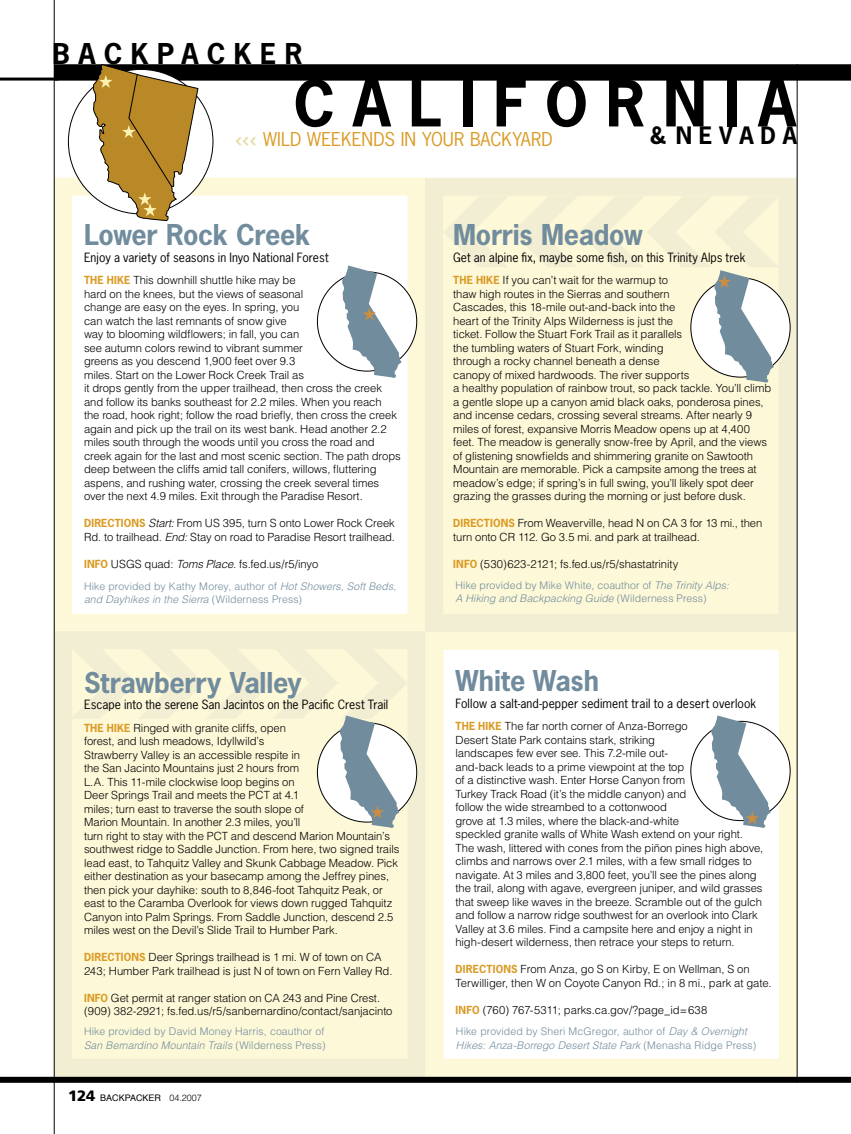
<style>
.page{position:relative;width:851px;height:1134px;background:#fff}
.page>*{position:absolute;margin:0;border:0;box-sizing:border-box;transform-origin:0 0}
.t1{font:700 60px "News Gothic";letter-spacing:.295em;color:#000}
.t2{font:700 27px "News Gothic";letter-spacing:-.015em;color:#718c9d}
.t3{font:700 27px "News Gothic";letter-spacing:.31em;color:#000}
.t4{font:700 27px "News Gothic";color:#708b9d}
.t5{font:700 22.65px "News Gothic";letter-spacing:.295em;color:#000}
.t6{font:18px "News Gothic";color:#da9a23}
.t7{font:12px "News Gothic";letter-spacing:.005em;color:#000}
.t8{font:300 11.25px/13.5px "Helvetica";letter-spacing:-.005em;color:#000}
.t9{font:300 10.5px/13.5px "Helvetica";letter-spacing:.01em;color:#718c9d}
.t10{font:9px "Helvetica";color:#000}
.s1{font-family:"Dispatch";font-weight:700;color:#e6dfab}
.s2{font-family:"News Gothic";font-weight:700;font-size:10.5px;color:#da9a23}
.s3{font-style:italic}
.s4{font-family:"Frutiger";font-weight:900;font-size:15px}
.s5{font-weight:300}
.s6{font-family:"News Gothic";font-weight:700;font-size:10.5px;color:#d99923}
</style>
<div class="page">
<div style="left:54px;top:178px;width:371px;height:454px;border:18px solid #fdf8d8"></div>
<div style="left:317px;top:272px;width:99px;height:99px;background:#fff;border-radius:50%"></div>
<div style="left:425px;top:632px;width:371px;height:445px;border:18px solid #fdf8d8"></div>
<div style="left:690px;top:721px;width:100px;height:100px;background:#fff;border-radius:50%"></div>
<div style="left:434px;top:187px;width:353px;height:436px;background:#fdf8d8"></div>
<div style="left:425px;top:178px;width:371px;height:454px;border:18px solid #f2eed4"></div>
<div style="left:690px;top:278px;width:100px;height:99px;background:#fff;border-radius:50%"></div>
<div style="left:63px;top:640px;width:353px;height:428px;background:#fdf8d8"></div>
<div style="left:54px;top:631px;width:371px;height:446px;border:18px solid #f2eed4"></div>
<div style="left:54px;top:64px;width:796px;height:17px;background:#000"></div>
<div style="left:68px;top:69px;width:145px;height:145px;background:#fff;border-radius:50%"></div>
<div style="left:317px;top:723px;width:99px;height:99px;background:#fff;border-radius:50%"></div>
<svg style="left:443px;top:196px;width:336px;height:187px"></svg>
<svg style="left:711px;top:716px;width:59px;height:112px"></svg>
<svg style="left:93px;top:64px;width:105px;height:157px"></svg>
<svg style="left:70px;top:648px;width:337px;height:180px"></svg>
<svg style="left:342px;top:266px;width:59px;height:112px"></svg>
<hr style="left:796px;top:64px;width:1px;height:1019px;background:#000">
<hr style="left:54px;top:0;width:1px;height:1134px;background:#000">
<hr style="left:0;top:78px;width:58px;height:3px;background:#000">
<div style="left:0;top:1077px;width:850px;height:6px;background:#000"></div>
<h2 class="t3" style="left:52px;top:36px;width:252px">BACKPACKER</h2>
<h1 class="t1" style="left:293px;top:64px;width:504px">CALIFORNIA</h1>
<h3 class="t6" style="left:235px;top:127px;width:319px"><span class="s1">&lt;&lt;&lt;</span> WILD WEEKENDS IN YOUR BACKYARD</h3>
<h3 class="t5" style="left:650px;top:120px;width:148px">&amp; NEVADA</h3>
<h2 class="t2" style="left:84px;top:217px;width:228px">Lower Rock Creek</h2>
<p class="t7" style="left:84px;top:250px;width:246px">Enjoy a variety of seasons in Inyo National Forest</p>
<p class="t8" style="left:84px;top:273px;width:318px"><span class="s2">THE HIKE</span> This downhill shuttle hike may be<br>hard on the knees, but the views of seasonal<br>change are easy on the eyes. In spring, you<br>can watch the last remnants of snow give<br>way to blooming wildflowers; in fall, you can<br>see autumn colors rewind to vibrant summer<br>greens as you descend 1,900 feet over 9.3<br>miles. Start on the Lower Rock Creek Trail as<br>it drops gently from the upper trailhead, then cross the creek and follow its banks southeast for 2.2 miles. When you reach<br>the road, hook right; follow the road briefly, then cross the creek again and pick up the trail on its west bank. Head another 2.2 miles south through the woods until you cross the road and creek again for the last and most scenic section. The path drops deep between the cliffs amid tall conifers, willows, fluttering aspens, and rushing water, crossing the creek several times over the next 4.9 miles. Exit through the Paradise Resort.</p>
<p class="t8" style="left:84px;top:516px;width:312px"><span class="s2">DIRECTIONS</span> <span class="s3">Start:</span> From US 395, turn S onto Lower Rock Creek<br>Rd. to trailhead. <span class="s3">End:</span> Stay on road to Paradise Resort trailhead.</p>
<p class="t8" style="left:84px;top:557px;width:236px"><span class="s2">INFO</span> USGS quad: <span class="s3">Toms Place.</span> fs.fed.us/r5/inyo</p>
<p class="t9" style="left:84px;top:579px;width:314px">Hike provided by Kathy Morey, author of <span class="s3">Hot Showers, Soft Beds, and Dayhikes in the Sierra</span> (Wilderness Press)</p>
<h2 class="t2" style="left:84px;top:664px;width:219px">Strawberry Valley</h2>
<p class="t7" style="left:84px;top:697px;width:306px">Escape into the serene San Jacintos on the Pacific Crest Trail</p>
<p class="t8" style="left:84px;top:720px;width:317px"><span class="s2">THE HIKE</span> Ringed with granite cliffs, open<br>forest, and lush meadows, Idyllwild’s<br>Strawberry Valley is an accessible respite in<br>the San Jacinto Mountains just 2 hours from<br>L.A. This 11-mile clockwise loop begins on<br>Deer Springs Trail and meets the PCT at 4.1<br>miles; turn east to traverse the south slope of<br>Marion Mountain. In another 2.3 miles, you’ll<br>turn right to stay with the PCT and descend Marion Mountain’s southwest ridge to Saddle Junction. From here, two signed trails lead east, to Tahquitz Valley and Skunk Cabbage Meadow. Pick either destination as your basecamp among the Jeffrey pines, then pick your dayhike: south to 8,846-foot Tahquitz Peak, or east to the Caramba Overlook for views down rugged Tahquitz Canyon into Palm Springs. From Saddle Junction, descend 2.5 miles west on the Devil’s Slide Trail to Humber Park.</p>
<p class="t8" style="left:84px;top:950px;width:310px"><span class="s2">DIRECTIONS</span> Deer Springs trailhead is 1 mi. W of town on CA<br>243; Humber Park trailhead is just N of town on Fern Valley Rd.</p>
<p class="t8" style="left:84px;top:990px;width:310px"><span class="s2">INFO</span> Get permit at ranger station on CA 243 and Pine Crest. (909) 382-2921; fs.fed.us/r5/sanbernardino/contact/sanjacinto</p>
<p class="t9" style="left:84px;top:1024px;width:243px">Hike provided by David Money Harris, coauthor of<br><span class="s3">San Bernardino Mountain Trails</span> (Wilderness Press)</p>
<p class="t10" style="left:68px;top:1091px;width:135px"><span class="s4">124</span> BACKPACKER <span class="s5">04.2007</span></p>
<h2 class="t2" style="left:453px;top:217px;width:191px">Morris Meadow</h2>
<p class="t7" style="left:453px;top:249px;width:293px">Get an alpine fix, maybe some fish, on this Trinity Alps trek</p>
<p class="t8" style="left:453px;top:273px;width:319px"><span class="s2">THE HIKE</span> If you can’t wait for the warmup to<br>thaw high routes in the Sierras and southern<br>Cascades, this 18-mile out-and-back into the<br>heart of the Trinity Alps Wilderness is just the<br>ticket. Follow the Stuart Fork Trail as it parallels<br>the tumbling waters of Stuart Fork, winding<br>through a rocky channel beneath a dense<br>canopy of mixed hardwoods. The river supports<br>a healthy population of rainbow trout, so pack tackle. You’ll climb a gentle slope up a canyon amid black oaks, ponderosa pines, and incense cedars, crossing several streams. After nearly 9 miles of forest, expansive Morris Meadow opens up at 4,400 feet. The meadow is generally snow-free by April, and the views of glistening snowfields and shimmering granite on Sawtooth Mountain are memorable. Pick a campsite among the trees at meadow’s edge; if spring’s in full swing, you’ll likely spot deer grazing the grasses during the morning or just before dusk.</p>
<p class="t8" style="left:453px;top:516px;width:311px"><span class="s2">DIRECTIONS</span> From Weaverville, head N on CA 3 for 13 mi., then turn onto CR 112. Go 3.5 mi. and park at trailhead.</p>
<p class="t8" style="left:453px;top:557px;width:227px"><span class="s2">INFO</span> (530)623-2121; fs.fed.us/r5/shastatrinity</p>
<p class="t9" style="left:455px;top:578px;width:275px">Hike provided by Mike White, coauthor of <span class="s3">The Trinity Alps:<br>A Hiking and Backpacking Guide</span> (Wilderness Press)</p>
<h2 class="t4" style="left:455px;top:663px;width:145px">White Wash</h2>
<p class="t7" style="left:455px;top:696px;width:302px">Follow a salt-and-pepper sediment trail to a desert overlook</p>
<p class="t8" style="left:455px;top:719px;width:309px"><span class="s6">THE HIKE</span> The far north corner of Anza-Borrego<br>Desert State Park contains stark, striking<br>landscapes few ever see. This 7.2-mile out-<br>and-back leads to a prime viewpoint at the top<br>of a distinctive wash. Enter Horse Canyon from<br>Turkey Track Road (it’s the middle canyon) and<br>follow the wide streambed to a cottonwood<br>grove at 1.3 miles, where the black-and-white<br>speckled granite walls of White Wash extend on your right.<br>The wash, littered with cones from the piñon pines high above, climbs and narrows over 2.1 miles, with a few small ridges to navigate. At 3 miles and 3,800 feet, you’ll see the pines along the trail, along with agave, evergreen juniper, and wild grasses that sweep like waves in the breeze. Scramble out of the gulch and follow a narrow ridge southwest for an overlook into Clark Valley at 3.6 miles. Find a campsite here and enjoy a night in high-desert wilderness, then retrace your steps to return.</p>
<p class="t8" style="left:455px;top:962px;width:317px"><span class="s6">DIRECTIONS</span> From Anza, go S on Kirby, E on Wellman, S on<br>Terwilliger, then W on Coyote Canyon Rd.; in 8 mi., park at gate.</p>
<p class="t8" style="left:455px;top:1003px;width:253px"><span class="s6">INFO</span> (760) 767-5311; parks.ca.gov/?page_id=638</p>
<p class="t9" style="left:456px;top:1024px;width:302px">Hike provided by Sheri McGregor, author of <span class="s3">Day &amp; Overnight<br>Hikes: Anza-Borrego Desert State Park</span> (Menasha Ridge Press)</p>
</div>
